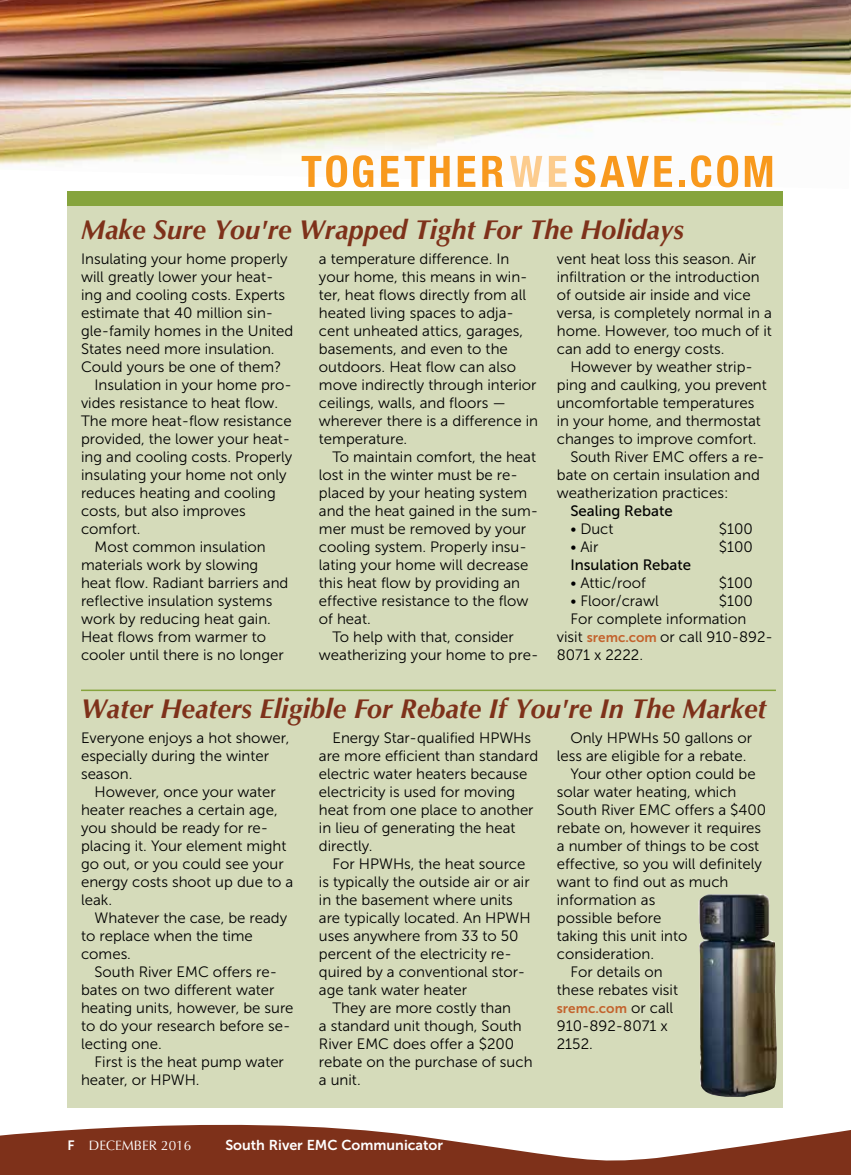
<style>
.page{position:relative;width:851px;height:1175px;background:#fff}
.page>*{position:absolute;margin:0;border:0;box-sizing:border-box;transform-origin:0 0}
.t1{font:italic 700 27px "Optima";color:#7e311a}
.t2{font:15px/18px "Museo Sans 300";color:#000}
.t3{font:15px "Museo Sans 500";color:#000}
.t4{font:14.25px "Museo Sans 700";color:#fff}
.t5{font:13.5px "Museo Sans 700";color:#c3632d}
.t6{font:13.5px "Optima";color:#fff}
.s1{font-family:"Museo Sans 700";font-size:13.5px;color:#c3632d}
.s2{font-family:"Museo Sans 300";font-size:15px;color:#000}
.s3{font-family:"Museo Sans 700"}
</style>
<div class="page">
<svg style="left:0;top:1107px;width:850px;height:67px;fill:#7e311a"></svg>
<img style="left:0;top:0;width:847px;height:188px">
<img style="left:847px;top:0;width:3px;height:109px">
<div style="left:68px;top:205px;width:715px;height:902px;background:#d5dbba"></div>
<hr style="left:81px;top:689px;width:695px;height:2px;background:#86a43d">
<svg style="left:301px;top:155px;width:46px;height:32px"></svg>
<svg style="left:353px;top:155px;width:20px;height:32px"></svg>
<svg style="left:381px;top:156px;width:43px;height:31px"></svg>
<svg style="left:430px;top:156px;width:19px;height:31px"></svg>
<svg style="left:457px;top:156px;width:18px;height:31px"></svg>
<svg style="left:482px;top:156px;width:21px;height:31px"></svg>
<svg style="left:510px;top:156px;width:32px;height:31px"></svg>
<svg style="left:549px;top:156px;width:17px;height:31px"></svg>
<svg style="left:574px;top:155px;width:74px;height:32px"></svg>
<svg style="left:654px;top:156px;width:18px;height:31px"></svg>
<div style="left:679px;top:180px;width:6px;height:7px;background:#f8991d"></div>
<svg style="left:691px;top:155px;width:20px;height:32px"></svg>
<svg style="left:717px;top:155px;width:21px;height:32px"></svg>
<svg style="left:744px;top:156px;width:28px;height:31px"></svg>
<div style="left:68px;top:191px;width:715px;height:14px;background:#86a43d"></div>
<img style="left:698px;top:894px;width:79px;height:202px">
<h1 class="t1" style="left:81px;top:213px;width:604px">Make Sure You're Wrapped Tight For The Holidays</h1>
<p class="t2" style="left:81px;top:250px;width:208px">Insulating your home properly</p>
<p class="t2" style="left:81px;top:268px;width:194px">will greatly lower your heat-</p>
<p class="t2" style="left:81px;top:286px;width:206px">ing and cooling costs. Experts</p>
<p class="t2" style="left:81px;top:304px;width:194px">estimate that 40 million sin-</p>
<p class="t2" style="left:81px;top:322px;width:214px">gle-family homes in the United</p>
<p class="t2" style="left:81px;top:340px;width:195px">States need more insulation.</p>
<p class="t2" style="left:81px;top:358px;width:202px">Could yours be one of them?</p>
<p class="t2" style="left:94px;top:376px;width:199px">Insulation in your home pro-</p>
<p class="t2" style="left:81px;top:394px;width:198px">vides resistance to heat flow.</p>
<p class="t2" style="left:81px;top:412px;width:212px">The more heat-flow resistance</p>
<p class="t2" style="left:81px;top:430px;width:211px">provided, the lower your heat-</p>
<p class="t2" style="left:81px;top:448px;width:213px">ing and cooling costs. Properly</p>
<p class="t2" style="left:81px;top:466px;width:207px">insulating your home not only</p>
<p class="t2" style="left:81px;top:484px;width:196px">reduces heating and cooling</p>
<p class="t2" style="left:81px;top:502px;width:166px">costs, but also improves</p>
<p class="t2" style="left:81px;top:520px;width:61px">comfort.</p>
<p class="t2" style="left:94px;top:538px;width:173px">Most common insulation</p>
<p class="t2" style="left:81px;top:556px;width:179px">materials work by slowing</p>
<p class="t2" style="left:81px;top:574px;width:209px">heat flow. Radiant barriers and</p>
<p class="t2" style="left:81px;top:592px;width:193px">reflective insulation systems</p>
<p class="t2" style="left:81px;top:610px;width:191px">work by reducing heat gain.</p>
<p class="t2" style="left:81px;top:628px;width:186px">Heat flows from warmer to</p>
<p class="t2" style="left:81px;top:646px;width:204px">cooler until there is no longer</p>
<p class="t2" style="left:319px;top:250px;width:221px">a temperature difference. In your home, this means in win&shy;ter, heat flows directly from all heated living spaces to adja&shy;cent unheated attics, garages, basements, and even to the outdoors. Heat flow can also move indirectly through interior ceilings, walls, and floors — wherever there is a difference in temperature.</p>
<p class="t2" style="left:332px;top:448px;width:205px">To maintain comfort, the heat</p>
<p class="t2" style="left:319px;top:466px;width:200px">lost in the winter must be re-</p>
<p class="t2" style="left:319px;top:484px;width:210px">placed by your heating system</p>
<p class="t2" style="left:319px;top:502px;width:221px">and the heat gained in the sum-</p>
<p class="t2" style="left:319px;top:520px;width:209px">mer must be removed by your</p>
<p class="t2" style="left:319px;top:538px;width:209px">cooling system. Properly insu-</p>
<p class="t2" style="left:319px;top:556px;width:211px">lating your home will decrease</p>
<p class="t2" style="left:319px;top:574px;width:203px">this heat flow by providing an</p>
<p class="t2" style="left:319px;top:592px;width:211px">effective resistance to the flow</p>
<p class="t2" style="left:319px;top:610px;width:53px">of heat.</p>
<p class="t2" style="left:332px;top:628px;width:183px">To help with that, consider</p>
<p class="t2" style="left:319px;top:646px;width:221px">weatherizing your home to pre-</p>
<p class="t2" style="left:556px;top:250px;width:217px">vent heat loss this season. Air infiltration or the introduction of outside air inside and vice versa, is completely normal in a home. However, too much of it can add to energy costs.</p>
<p class="t2" style="left:570px;top:358px;width:184px">However by weather strip-</p>
<p class="t2" style="left:557px;top:376px;width:211px">ping and caulking, you prevent</p>
<p class="t2" style="left:557px;top:394px;width:199px">uncomfortable temperatures</p>
<p class="t2" style="left:557px;top:412px;width:206px">in your home, and thermostat</p>
<p class="t2" style="left:557px;top:430px;width:201px">changes to improve comfort.</p>
<p class="t2" style="left:570px;top:448px;width:196px">South River EMC offers a re-</p>
<p class="t2" style="left:557px;top:466px;width:204px">bate on certain insulation and</p>
<p class="t2" style="left:557px;top:484px;width:173px">weatherization practices:</p>
<p class="t3" style="left:570px;top:503px;width:104px">Sealing Rebate</p>
<p class="t2" style="left:570px;top:520px;width:45px">• Duct</p>
<p class="t2" style="left:718px;top:520px;width:36px">$100</p>
<p class="t2" style="left:570px;top:538px;width:30px">• Air</p>
<p class="t2" style="left:718px;top:538px;width:36px">$100</p>
<p class="t3" style="left:570px;top:557px;width:122px">Insulation Rebate</p>
<p class="t2" style="left:570px;top:574px;width:77px">• Attic/roof</p>
<p class="t2" style="left:718px;top:574px;width:36px">$100</p>
<p class="t2" style="left:570px;top:592px;width:90px">• Floor/crawl</p>
<p class="t2" style="left:718px;top:592px;width:36px">$100</p>
<p class="t2" style="left:570px;top:610px;width:177px">For complete information</p>
<p class="t2" style="left:556px;top:628px;width:218px">visit <span class="s1">sremc.com</span> or call 910-892-</p>
<p class="t2" style="left:556px;top:646px;width:88px">8071 x 2222.</p>
<h1 class="t1" style="left:81px;top:692px;width:687px">Water Heaters Eligible For Rebate If You're In The Market</h1>
<p class="t2" style="left:81px;top:729px;width:210px">Everyone enjoys a hot shower, especially during the winter season.</p>
<p class="t2" style="left:81px;top:783px;width:214px;text-indent:14px">However, once your water heater reaches a certain age, you should be ready for re&shy;placing it. Your element might go out, or you could see your energy costs shoot up due to a leak.</p>
<p class="t2" style="left:81px;top:909px;width:208px;text-indent:14px">Whatever the case, be ready to replace when the time comes.</p>
<p class="t2" style="left:81px;top:963px;width:214px;text-indent:14px">South River EMC offers re&shy;bates on two different water heating units, however, be sure to do your research before se&shy;lecting one.</p>
<p class="t2" style="left:81px;top:1053px;width:204px;text-indent:14px">First is the heat pump water heater, or HPWH.</p>
<p class="t2" style="left:319px;top:729px;width:221px;text-indent:14px">Energy Star-qualified HPWHs are more efficient than standard electric water heaters because electricity is used for moving heat from one place to another in lieu of generating the heat directly.</p>
<p class="t2" style="left:319px;top:855px;width:213px;text-indent:14px">For HPWHs, the heat source is typically the outside air or air in the basement where units are typically located. An HPWH uses anywhere from 33 to 50 percent of the electricity re&shy;quired by a conventional stor&shy;age tank water heater</p>
<p class="t2" style="left:319px;top:999px;width:215px;text-indent:14px">They are more costly than<br>a standard unit though, South<br>River EMC does offer a $200 rebate on the purchase of such a unit.</p>
<p class="t2" style="left:570px;top:729px;width:183px">Only HPWHs 50 gallons or</p>
<p class="t2" style="left:556px;top:747px;width:191px">less are eligible for a rebate.</p>
<p class="t2" style="left:570px;top:765px;width:187px">Your other option could be</p>
<p class="t2" style="left:556px;top:783px;width:181px">solar water heating, which</p>
<p class="t2" style="left:556px;top:801px;width:211px">South River EMC offers a $400</p>
<p class="t2" style="left:556px;top:819px;width:206px">rebate on, however it requires</p>
<p class="t2" style="left:556px;top:837px;width:204px">a number of things to be cost</p>
<p class="t2" style="left:556px;top:855px;width:207px">effective, so you will definitely</p>
<p class="t2" style="left:556px;top:873px;width:173px">want to find out as much</p>
<p class="t2" style="left:556px;top:891px;width:100px">information as</p>
<p class="t2" style="left:556px;top:909px;width:106px">possible before</p>
<p class="t2" style="left:556px;top:927px;width:132px">taking this unit into</p>
<p class="t2" style="left:556px;top:945px;width:99px">consideration.</p>
<p class="t2" style="left:570px;top:963px;width:94px">For details on</p>
<p class="t2" style="left:556px;top:981px;width:123px">these rebates visit</p>
<p class="t5" style="left:556px;top:1000px;width:118px">sremc.com <span class="s2">or call</span></p>
<p class="t2" style="left:557px;top:1017px;width:113px">910-892-8071 x<br>2152.</p>
<p class="t6" style="left:67px;top:1137px;width:125px"><span class="s3">F</span> DECEMBER 2016</p>
<p class="t4" style="left:225px;top:1136px;width:219px">South River EMC Communicator</p>
</div>
